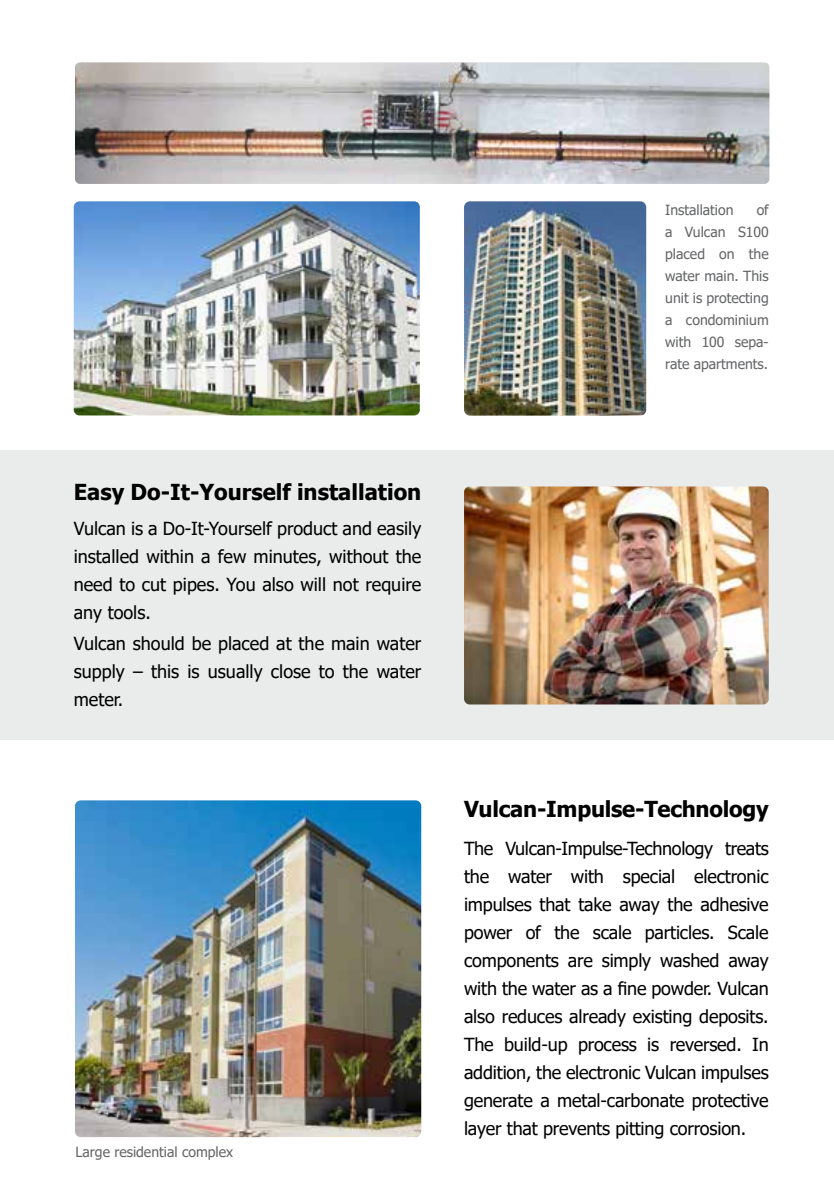
<style>
.page{position:relative;width:834px;height:1191px;background:#fff}
.page>*{position:absolute;margin:0;border:0;box-sizing:border-box;transform-origin:0 0}
.t1{font:700 22px "Tahoma";color:#000}
.t2{font:18px/28px "Tahoma";color:#000;text-align:justify}
.t3{font:14px/22px "Tahoma";color:#646567;text-align:justify}
</style>
<div class="page">
<div style="left:0;top:451px;width:833px;height:289px;background:#eaebeb"></div>
<img style="left:464px;top:486px;width:304px;height:218px">
<img style="left:464px;top:201px;width:182px;height:214px">
<img style="left:75px;top:62px;width:694px;height:122px">
<img style="left:75px;top:800px;width:346px;height:337px">
<img style="left:74px;top:201px;width:346px;height:214px">
<p class="t3" style="left:665px;top:199px;width:105px;text-indent:91px">of a Vulcan S100 placed on the water main. This unit is protecting a condominium with 100 sepa&shy;rate apartments.</p>
<p class="t3" style="left:665px;top:199px;width:70px">Installation</p>
<p class="t1" style="left:74px;top:477px;width:349px">Easy Do-It-Yourself installation</p>
<p class="t2" style="left:74px;top:516px;width:349px">Vulcan is a Do-It-Yourself product and easily installed within a few minutes, without the need to cut pipes. You also will not require any tools.</p>
<p class="t2" style="left:74px;top:630px;width:349px">Vulcan should be placed at the main water supply – this is usually close to the water meter.</p>
<p class="t3" style="left:76px;top:1141px;width:159px">Large residential complex</p>
<p class="t1" style="left:464px;top:793px;width:306px">Vulcan-Impulse-Technology</p>
<p class="t2" style="left:464px;top:835px;width:306px">The Vulcan-Impulse-Technology treats the water with special electronic impulses that take away the adhesive power of the scale particles. Scale components are simply washed away with the water as a fine powder. Vulcan also reduces already existing deposits.<br>The build-up process is reversed. In addition, the electronic Vulcan impulses generate a metal-carbonate protective layer that prevents pitting corrosion.</p>
</div>
